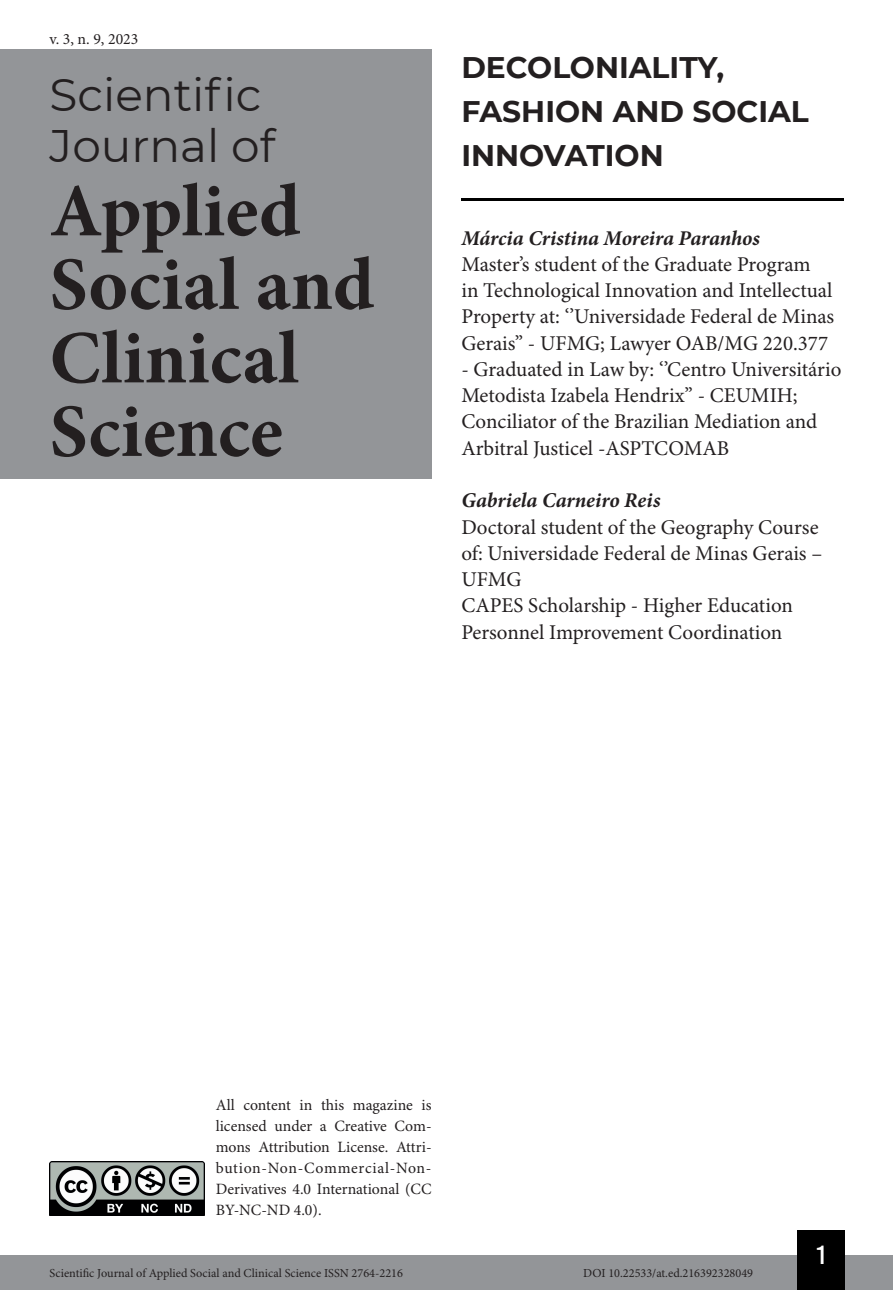
<style>
.page{position:relative;width:893px;height:1290px;background:#fff}
.page>*{position:absolute;margin:0;border:0;box-sizing:border-box;transform-origin:0 0}
.t1{font:700 75.25px/73.5px "Minion Pro";color:#231f20}
.t2{font:45.5px/50.8px "Montserrat";color:#231f20}
.t3{font:700 29.75px/43.8px "Montserrat";color:#231f20}
.t4{font:26.25px "Bebas Kai";color:#fff}
.t5{font:21px/26.2px "Minion Pro";color:#231f20}
.t6{font:italic 700 21px "Minion Pro";letter-spacing:-.005em;color:#231f20}
.t7{font:15.75px/21px "Minion Pro";color:#231f20;text-align:justify}
.t8{font:12.25px "Minion Pro";color:#231f20}
</style>
<div class="page">
<div style="left:0;top:1255px;width:893px;height:35px;background:#939598"></div>
<div style="left:797px;top:1230px;width:48px;height:60px;background:#000"></div>
<img style="left:50px;top:1161px;width:154px;height:54px">
<div style="left:0;top:50px;width:432px;height:429px;background:#939598"></div>
<hr style="left:461px;top:198px;width:382px;height:3px;background:#000">
<p class="t7" style="left:50px;top:29px;width:90px">v. 3, n. 9, 2023</p>
<h2 class="t2" style="left:50px;top:68px;width:227px">Scientific<br>Journal of</h2>
<h1 class="t1" style="left:50px;top:174px;width:326px">Applied<br>Social and<br>Clinical<br>Science</h1>
<h3 class="t3" style="left:461px;top:44px;width:349px">DECOLONIALITY,<br>FASHION AND SOCIAL<br>INNOVATION</h3>
<p class="t6" style="left:461px;top:223px;width:300px">Márcia Cristina Moreira Paranhos</p>
<p class="t5" style="left:461px;top:252px;width:374px">Master’s student of the Graduate Program<br>in Technological Innovation and Intellectual Property at: ‘’Universidade Federal de Minas Gerais’’ - UFMG; Lawyer OAB/MG 220.377</p>
<p class="t5" style="left:461px;top:357px;width:382px">- Graduated in Law by: ‘’Centro Universitário Metodista Izabela Hendrix’’ - CEUMIH; Conciliator of the Brazilian Mediation and Arbitral Justicel -ASPTCOMAB</p>
<p class="t6" style="left:461px;top:485px;width:201px">Gabriela Carneiro Reis</p>
<p class="t5" style="left:461px;top:514px;width:362px">Doctoral student of the Geography Course of: Universidade Federal de Minas Gerais –<br>UFMG<br>CAPES Scholarship - Higher Education<br>Personnel Improvement Coordination</p>
<p class="t7" style="left:216px;top:1095px;width:217px">All content in this magazine is licensed under a Creative Com&shy;mons Attribution License. Attri&shy;bution-Non-Commercial-Non-Derivatives 4.0 International (CC BY-NC-ND 4.0).</p>
<p class="t4" style="left:817px;top:1241px;width:10px">1</p>
<p class="t8" style="left:50px;top:1266px;width:355px">Scientific Journal of Applied Social and Clinical Science ISSN 2764-2216</p>
<p class="t8" style="left:583px;top:1266px;width:171px">DOI 10.22533/at.ed.216392328049</p>
</div>
